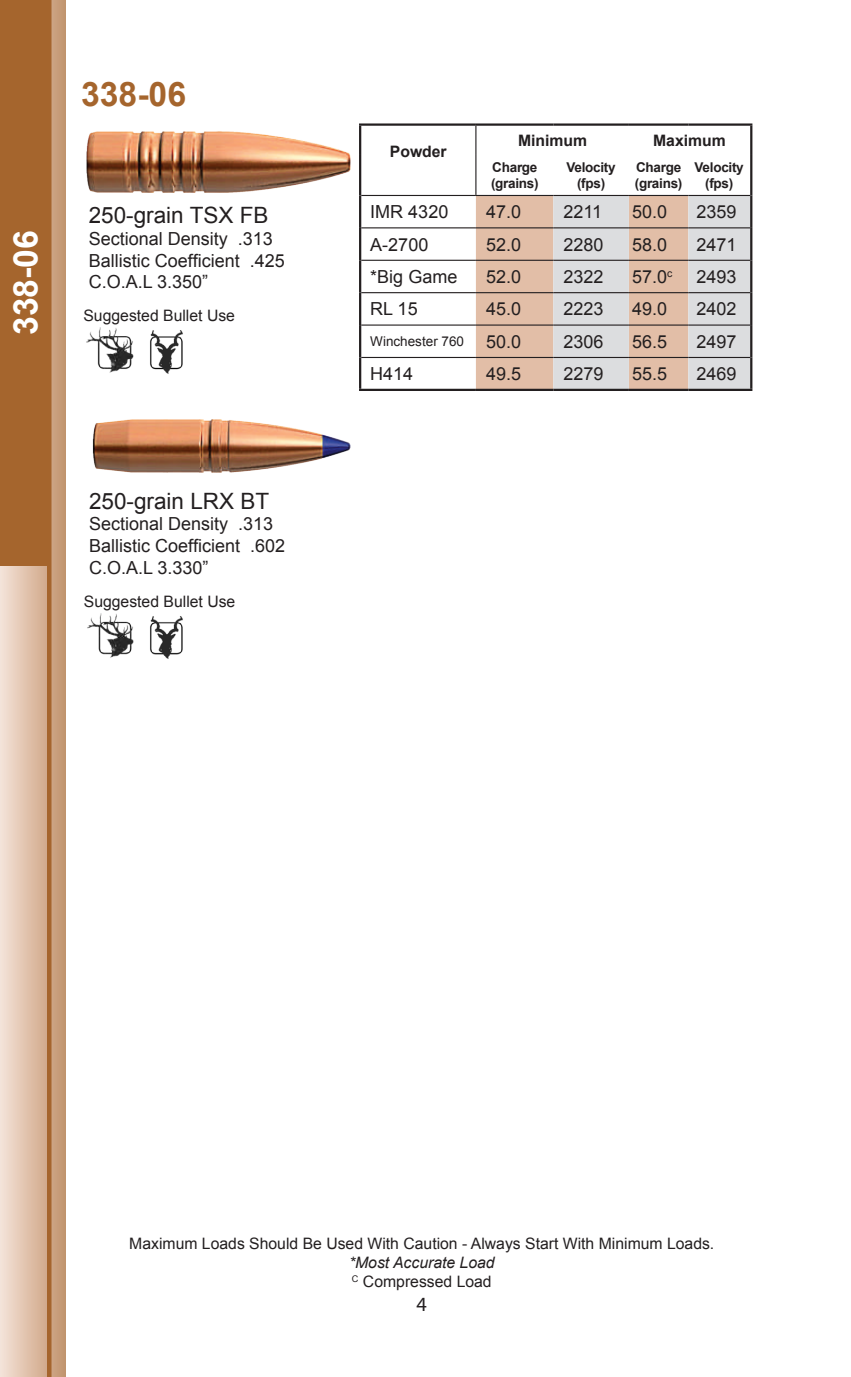
<style>
.page{position:relative;width:851px;height:1377px;background:#fff}
.page>*{position:absolute;margin:0;border:0;box-sizing:border-box;transform-origin:0 0}
.t1{font:700 33.75px "Arial";color:#fff}
.t2{font:700 33.75px "Arial";color:#a5652d}
.t3{font:22.5px "Arial";color:#231f20}
.t4{font:20.25px "Myriad Pro";color:#231f20}
.t5{font:18px/21.6px "Arial";color:#231f20}
.t6{font:15.75px "Arial";color:#231f20}
.t7{font:italic 15.75px/18.9px "Arial";color:#231f20}
.t8{font:700 15.75px "Arial";color:#231f20}
.t9{font:700 13.5px/16.2px "Arial";letter-spacing:-.02em;color:#231f20}
.t10{font:13.5px "Arial";color:#231f20}
.s1{font-size:18px}
.s2{font-style:normal}
</style>
<div class="page">
<div style="left:0;top:0;width:66px;height:1377px;background:linear-gradient(to right,#f5e3d9,#c3956f)"></div>
<div style="left:0;top:0;width:50px;height:565px;background:#a5652d"></div>
<hr style="left:47px;top:0;width:4px;height:1377px;background:#a5652d">
<svg style="left:476px;top:196px;width:274px;height:193px;background:#ddcbc1"></svg>
<hr style="left:359px;top:126px;width:2px;height:29px;background:#231f20">
<hr style="left:359px;top:155px;width:2px;height:40px;background:#231f20">
<hr style="left:359px;top:195px;width:2px;height:33px;background:#231f20">
<hr style="left:359px;top:228px;width:2px;height:32px;background:#231f20">
<hr style="left:359px;top:260px;width:2px;height:33px;background:#231f20">
<hr style="left:359px;top:293px;width:2px;height:32px;background:#231f20">
<hr style="left:359px;top:325px;width:2px;height:32px;background:#231f20">
<hr style="left:359px;top:357px;width:2px;height:32px;background:#231f20">
<hr style="left:359px;top:389px;width:117px;height:2px;background:#231f20">
<hr style="left:476px;top:389px;width:77px;height:2px;background:#231f20">
<hr style="left:553px;top:389px;width:76px;height:2px;background:#231f20">
<hr style="left:629px;top:389px;width:59px;height:2px;background:#231f20">
<hr style="left:688px;top:389px;width:64px;height:2px;background:#231f20">
<hr style="left:361px;top:325px;width:115px;height:1px;background:#231f20">
<hr style="left:476px;top:325px;width:77px;height:1px;background:#231f20">
<hr style="left:553px;top:325px;width:76px;height:1px;background:#231f20">
<hr style="left:629px;top:325px;width:59px;height:1px;background:#231f20">
<hr style="left:688px;top:325px;width:62px;height:1px;background:#231f20">
<hr style="left:361px;top:260px;width:115px;height:1px;background:#231f20">
<hr style="left:476px;top:260px;width:77px;height:1px;background:#231f20">
<hr style="left:553px;top:260px;width:76px;height:1px;background:#231f20">
<hr style="left:629px;top:260px;width:59px;height:1px;background:#231f20">
<hr style="left:688px;top:260px;width:62px;height:1px;background:#231f20">
<hr style="left:361px;top:195px;width:115px;height:1px;background:#231f20">
<hr style="left:476px;top:195px;width:77px;height:1px;background:#231f20">
<hr style="left:553px;top:195px;width:76px;height:1px;background:#231f20">
<hr style="left:629px;top:195px;width:59px;height:1px;background:#231f20">
<hr style="left:688px;top:195px;width:62px;height:1px;background:#231f20">
<hr style="left:750px;top:126px;width:2px;height:29px;background:#231f20">
<svg style="left:475px;top:126px;width:1px;height:29px"></svg>
<hr style="left:475px;top:155px;width:1px;height:40px;background:#231f20">
<hr style="left:750px;top:155px;width:2px;height:40px;background:#231f20">
<hr style="left:750px;top:195px;width:2px;height:33px;background:#231f20">
<hr style="left:750px;top:228px;width:2px;height:32px;background:#231f20">
<hr style="left:750px;top:260px;width:2px;height:33px;background:#231f20">
<hr style="left:750px;top:293px;width:2px;height:32px;background:#231f20">
<hr style="left:750px;top:325px;width:2px;height:32px;background:#231f20">
<hr style="left:750px;top:357px;width:2px;height:32px;background:#231f20">
<hr style="left:361px;top:227px;width:115px;height:1px;background:#231f20">
<hr style="left:476px;top:227px;width:77px;height:1px;background:#231f20">
<hr style="left:553px;top:227px;width:76px;height:1px;background:#231f20">
<hr style="left:629px;top:227px;width:59px;height:1px;background:#231f20">
<hr style="left:688px;top:227px;width:62px;height:1px;background:#231f20">
<hr style="left:361px;top:292px;width:115px;height:1px;background:#231f20">
<hr style="left:476px;top:292px;width:77px;height:1px;background:#231f20">
<hr style="left:553px;top:292px;width:76px;height:1px;background:#231f20">
<hr style="left:629px;top:292px;width:59px;height:1px;background:#231f20">
<hr style="left:688px;top:292px;width:62px;height:1px;background:#231f20">
<hr style="left:361px;top:357px;width:115px;height:1px;background:#231f20">
<hr style="left:476px;top:357px;width:77px;height:1px;background:#231f20">
<hr style="left:553px;top:357px;width:76px;height:1px;background:#231f20">
<hr style="left:629px;top:357px;width:59px;height:1px;background:#231f20">
<hr style="left:688px;top:357px;width:62px;height:1px;background:#231f20">
<hr style="left:359px;top:123px;width:117px;height:3px;background:#231f20">
<hr style="left:476px;top:123px;width:77px;height:3px;background:#231f20">
<hr style="left:553px;top:123px;width:76px;height:3px;background:#231f20">
<hr style="left:629px;top:123px;width:59px;height:3px;background:#231f20">
<hr style="left:688px;top:123px;width:64px;height:3px;background:#231f20">
<img style="left:86px;top:131px;width:265px;height:62px">
<img style="left:86px;top:327px;width:48px;height:46px">
<img style="left:150px;top:330px;width:33px;height:44px">
<img style="left:92px;top:419px;width:259px;height:54px">
<img style="left:87px;top:613px;width:47px;height:45px">
<img style="left:150px;top:616px;width:33px;height:43px">
<h1 class="t1" style="left:3px;top:335px;width:107px;rotate:-90deg">338-06</h1>
<h1 class="t2" style="left:81px;top:71px;width:107px">338-06</h1>
<p class="t3" style="left:89px;top:201px;width:181px">250-grain TSX FB</p>
<p class="t5" style="left:89px;top:228px;width:198px">Sectional Density .313<br>Ballistic Coefficient .425<br>C.O.A.L 3.350”</p>
<p class="t6" style="left:83px;top:306px;width:153px">Suggested Bullet Use</p>
<p class="t3" style="left:89px;top:486px;width:182px">250-grain LRX BT</p>
<p class="t5" style="left:89px;top:514px;width:198px">Sectional Density .313<br>Ballistic Coefficient .602<br>C.O.A.L 3.330”</p>
<p class="t6" style="left:84px;top:591px;width:153px">Suggested Bullet Use</p>
<p class="t8" style="left:390px;top:141px;width:58px">Powder</p>
<p class="t8" style="left:518px;top:130px;width:71px">Minimum</p>
<p class="t8" style="left:653px;top:130px;width:74px">Maximum</p>
<p class="t9" style="left:491px;top:159px;width:49px">Charge (grains)</p>
<p class="t9" style="left:566px;top:159px;width:51px;text-align:center">Velocity (fps)</p>
<p class="t9" style="left:634px;top:159px;width:49px">Charge (grains)</p>
<p class="t9" style="left:694px;top:159px;width:51px;text-align:center">Velocity (fps)</p>
<p class="t5" style="left:370px;top:201px;width:80px">IMR 4320</p>
<p class="t5" style="left:486px;top:201px;width:37px">47.0</p>
<p class="t5" style="left:563px;top:201px;width:40px">2211</p>
<p class="t5" style="left:632px;top:201px;width:37px">50.0</p>
<p class="t5" style="left:696px;top:201px;width:42px">2359</p>
<p class="t5" style="left:370px;top:234px;width:60px">A-2700</p>
<p class="t5" style="left:486px;top:234px;width:37px">52.0</p>
<p class="t5" style="left:563px;top:234px;width:42px">2280</p>
<p class="t5" style="left:632px;top:234px;width:37px">58.0</p>
<p class="t5" style="left:696px;top:234px;width:42px">2471</p>
<p class="t5" style="left:370px;top:266px;width:89px">*Big Game</p>
<p class="t5" style="left:486px;top:266px;width:37px">52.0</p>
<p class="t5" style="left:563px;top:266px;width:42px">2322</p>
<p class="t5" style="left:632px;top:266px;width:42px">57.0<sup>c</sup></p>
<p class="t5" style="left:696px;top:266px;width:42px">2493</p>
<p class="t5" style="left:370px;top:299px;width:49px">RL 15</p>
<p class="t5" style="left:486px;top:299px;width:37px">45.0</p>
<p class="t5" style="left:563px;top:299px;width:42px">2223</p>
<p class="t5" style="left:632px;top:299px;width:37px">49.0</p>
<p class="t5" style="left:696px;top:299px;width:42px">2402</p>
<p class="t10" style="left:370px;top:333px;width:152px">Winchester 760 <span class="s1">50.0</span></p>
<p class="t5" style="left:563px;top:331px;width:42px">2306</p>
<p class="t5" style="left:632px;top:331px;width:37px">56.5</p>
<p class="t5" style="left:696px;top:331px;width:42px">2497</p>
<p class="t5" style="left:370px;top:363px;width:45px">H414</p>
<p class="t5" style="left:486px;top:363px;width:37px">49.5</p>
<p class="t5" style="left:563px;top:363px;width:42px">2279</p>
<p class="t5" style="left:632px;top:363px;width:37px">55.5</p>
<p class="t5" style="left:696px;top:363px;width:42px">2469</p>
<p class="t6" style="left:129px;top:1233px;width:586px">Maximum Loads Should Be Used With Caution - Always Start With Minimum Loads.</p>
<p class="t7" style="left:349px;top:1253px;width:147px">*Most Accurate Load<br><sup>C</sup> <span class="s2">Compressed Load</span></p>
<p class="t4" style="left:416px;top:1292px;width:12px">4</p>
</div>
